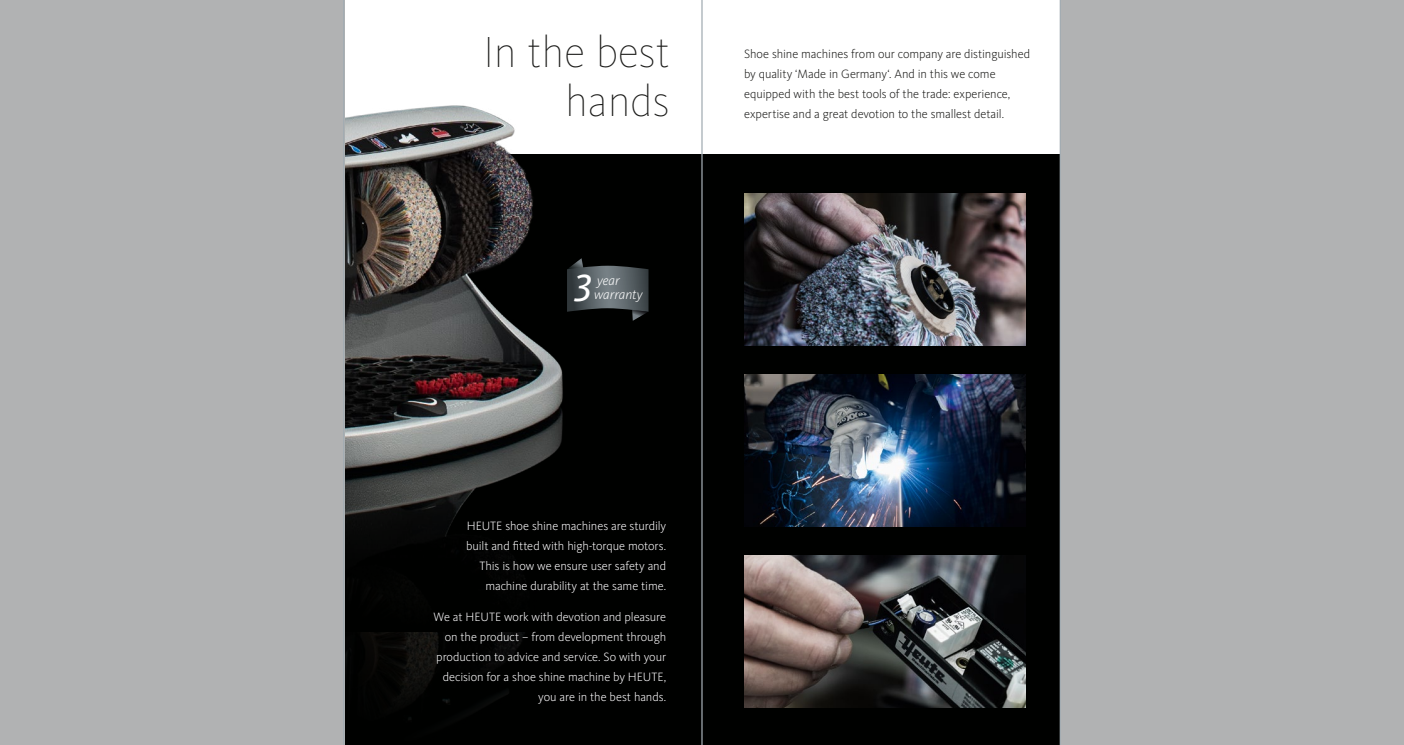
<style>
.page{position:relative;width:1404px;height:745px;background:#fff}
.page>*{position:absolute;margin:0;border:0;box-sizing:border-box;transform-origin:0 0}
.t1{font:100 45px/48.8px "Kievit OT";color:#1a1a18;text-align:right}
.t2{font:italic 39.12px "Kievit OT";color:#fff}
.t3{font:italic 300 13.75px "Kievit OT";color:#fff}
.t4{font:300 12.5px/20px "Kievit OT";letter-spacing:-.01em;color:#fff;text-align:right}
.t5{font:300 12.5px/20px "Kievit OT";letter-spacing:-.005em;color:#1a1a18}
</style>
<div class="page">
<div style="left:344px;top:0;width:715px;height:744px;background:#000100"></div>
<div style="left:343px;top:0;width:716px;height:153px;background:#fff"></div>
<img style="left:344px;top:54px;width:287px;height:404px">
<img style="left:745px;top:193px;width:280px;height:152px">
<img style="left:745px;top:374px;width:280px;height:152px">
<img style="left:745px;top:555px;width:280px;height:152px">
<svg style="left:567px;top:258px;width:81px;height:62px"></svg>
<div style="left:1060px;top:0;width:343px;height:744px;background:#b1b2b3"></div>
<div style="left:0;top:0;width:344px;height:744px;background:#b1b2b3"></div>
<hr style="left:343px;top:0;width:1px;height:744px;background:#a3acb2">
<hr style="left:701px;top:0;width:1px;height:744px;background:#a3acb2">
<hr style="left:1059px;top:0;width:1px;height:744px;background:#a3acb2">
<h1 class="t1" style="left:483px;top:27px;width:188px">In the best hands</h1>
<h2 class="t2" style="left:574px;top:264px;width:20px">3</h2>
<p class="t3" style="left:597px;top:272px;width:24px">year</p>
<p class="t3" style="left:594px;top:286px;width:50px">warranty</p>
<p class="t5" style="left:744px;top:44px;width:287px">Shoe shine machines from our company are distinguished by quality ‘Made in Germany‘. And in this we come equipped with the best tools of the trade: experience, expertise and a great devotion to the smallest detail.</p>
<p class="t4" style="left:466px;top:515px;width:201px">HEUTE shoe shine machines are sturdily built and fitted with high-torque motors.<br>This is how we ensure user safety and machine durability at the same time.</p>
<p class="t4" style="left:433px;top:605px;width:234px">We at HEUTE work with devotion and pleasure on the product – from development through production to advice and service. So with your decision for a shoe shine machine by HEUTE, you are in the best hands.</p>
</div>
